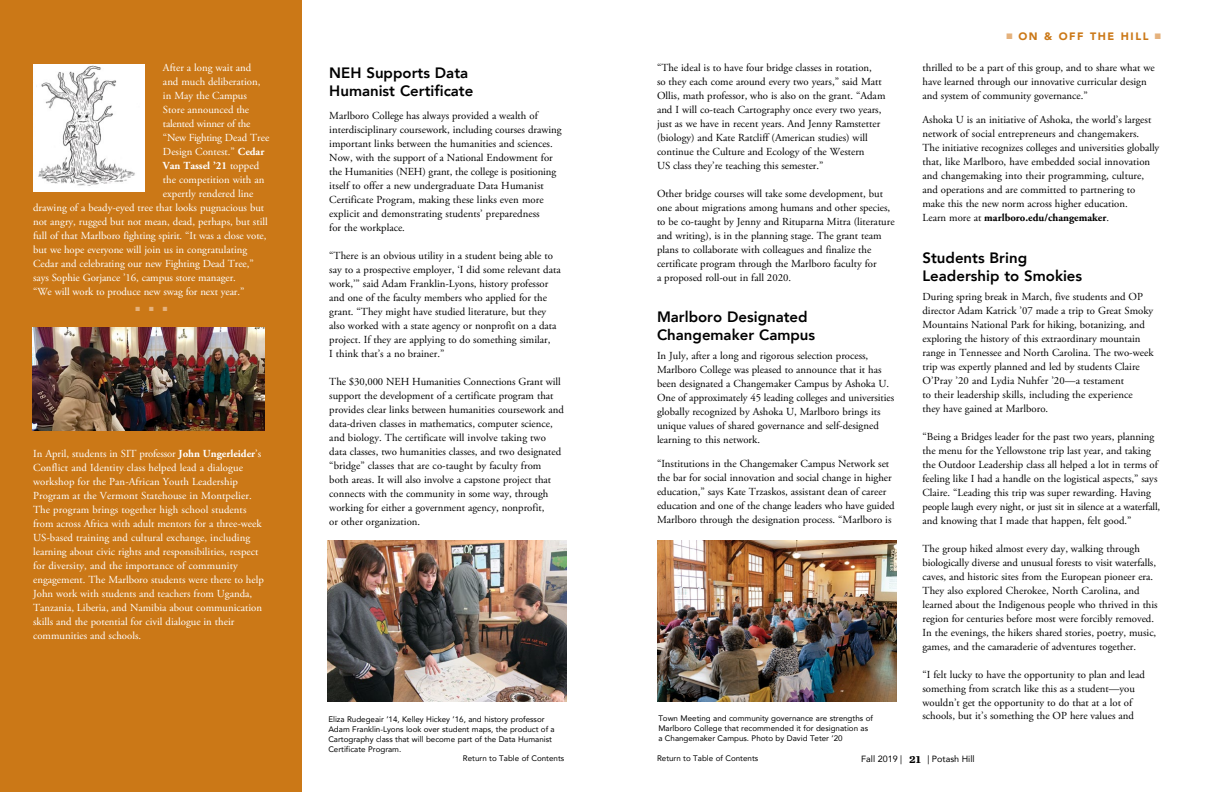
<style>
.page{position:relative;width:1224px;height:792px;background:#fff}
.page>*{position:absolute;margin:0;border:0;box-sizing:border-box;transform-origin:0 0}
.t1{font:800 15px/18px "Avenir";color:#000}
.t2{font:700 11px "Chronicle Text G1";color:#000}
.t3{font:10.8px/14px "Adobe Garamond Pro";color:#000}
.t4{font:10.8px/14px "Adobe Garamond Pro";color:#fff}
.t5{font:10.8px "Adobe Garamond Pro";letter-spacing:-.025em;color:#fff}
.t6{font:700 10.8px "Adobe Garamond Pro";color:#fff}
.t7{font:900 10.8px "Avenir";letter-spacing:.15em;color:#cb7817}
.t8{font:9px "Avenir";color:#000}
.t9{font:8px/10px "Avenir";color:#000}
.t10{font:6px "Zapf Dingbats ITC";color:#e5b27d}
.s1{font-weight:700}
.s2{font-weight:400}
.s3{color:#e5b27d}
</style>
<div class="page">
<div style="left:0;top:0;width:302px;height:792px;background:#cb7817"></div>
<img style="left:33px;top:65px;width:112px;height:127px">
<img style="left:32px;top:327px;width:232px;height:104px">
<img style="left:328px;top:540px;width:238px;height:162px">
<img style="left:658px;top:540px;width:238px;height:162px">
<p class="t4" style="left:163px;top:61px;width:90px">After a long wait and</p>
<p class="t4" style="left:163px;top:75px;width:99px">and much deliberation,</p>
<p class="t4" style="left:163px;top:89px;width:85px">in May the Campus</p>
<p class="t4" style="left:163px;top:103px;width:88px">Store announced the</p>
<p class="t5" style="left:163px;top:117px;width:89px">talented winner of the</p>
<p class="t5" style="left:163px;top:131px;width:108px">“New Fighting Dead Tree</p>
<p class="t4" style="left:163px;top:145px;width:103px">Design Contest.” <span class="s1">Cedar</span></p>
<p class="t6" style="left:163px;top:159px;width:98px">Van Tassel ’21 <span class="s2">topped</span></p>
<p class="t4" style="left:163px;top:173px;width:103px">the competition with an</p>
<p class="t4" style="left:163px;top:187px;width:92px">expertly rendered line</p>
<p class="t4" style="left:33px;top:201px;width:233px">drawing of a beady-eyed tree that looks pugnacious but</p>
<p class="t4" style="left:33px;top:215px;width:236px">not angry, rugged but not mean, dead, perhaps, but still</p>
<p class="t4" style="left:33px;top:229px;width:235px">full of that Marlboro fighting spirit. “It was a close vote,</p>
<p class="t4" style="left:33px;top:243px;width:216px">but we hope everyone will join us in congratulating</p>
<p class="t4" style="left:33px;top:257px;width:222px">Cedar and celebrating our new Fighting Dead Tree,”</p>
<p class="t4" style="left:33px;top:271px;width:204px">says Sophie Gorjance ’16, campus store manager.</p>
<p class="t4" style="left:33px;top:285px;width:213px">“We will work to produce new swag for next year.”</p>
<p class="t10" style="left:163px;top:307px;width:6px">■</p>
<p class="t4" style="left:33px;top:447px;width:232px">In April, students in SIT professor <span class="s1">John Ungerleider</span>’s Conflict and Identity class helped lead a dialogue workshop for the Pan-African Youth Leadership Program at the Vermont Statehouse in Montpelier.<br>The program brings together high school students from across Africa with adult mentors for a three-week US-based training and cultural exchange, including learning about civic rights and responsibilities, respect for diversity, and the importance of community engagement. The Marlboro students were there to help John work with students and teachers from Uganda, Tanzania, Liberia, and Namibia about communication skills and the potential for civil dialogue in their communities and schools.</p>
<p class="t7" style="left:1006px;top:27px;width:156px"><span class="s3">■</span> ON &amp; OFF THE HILL <span class="s3">■</span></p>
<p class="t3" style="left:923px;top:61px;width:234px">thrilled to be a part of this group, and to share what we have learned through our innovative curricular design and system of community governance.”</p>
<p class="t3" style="left:923px;top:113px;width:238px">Ashoka U is an initiative of Ashoka, the world’s largest network of social entrepreneurs and changemakers.<br>The initiative recognizes colleges and universities globally that, like Marlboro, have embedded social innovation and changemaking into their programming, culture, and operations and are committed to partnering to make this the new norm across higher education.<br>Learn more at <span class="s1">marlboro.edu/changemaker</span>.</p>
<h1 class="t1" style="left:922px;top:249px;width:161px">Students Bring<br>Leadership to Smokies</h1>
<p class="t3" style="left:922px;top:290px;width:233px">During spring break in March, five students and OP director Adam Katrick ’07 made a trip to Great Smoky Mountains National Park for hiking, botanizing, and exploring the history of this extraordinary mountain range in Tennessee and North Carolina. The two-week trip was expertly planned and led by students Claire O’Pray ’20 and Lydia Nuhfer ’20—a testament<br>to their leadership skills, including the experience<br>they have gained at Marlboro.</p>
<p class="t3" style="left:922px;top:430px;width:239px">“Being a Bridges leader for the past two years, planning the menu for the Yellowstone trip last year, and taking the Outdoor Leadership class all helped a lot in terms of feeling like I had a handle on the logistical aspects,” says Claire. “Leading this trip was super rewarding. Having people laugh every night, or just sit in silence at a waterfall, and knowing that I made that happen, felt good.”</p>
<p class="t3" style="left:922px;top:542px;width:237px">The group hiked almost every day, walking through biologically diverse and unusual forests to visit waterfalls, caves, and historic sites from the European pioneer era.<br>They also explored Cherokee, North Carolina, and learned about the Indigenous people who thrived in this region for centuries before most were forcibly removed.<br>In the evenings, the hikers shared stories, poetry, music, games, and the camaraderie of adventures together.</p>
<p class="t3" style="left:922px;top:668px;width:224px">“I felt lucky to have the opportunity to plan and lead something from scratch like this as a student—you wouldn’t get the opportunity to do that at a lot of schools, but it’s something the OP here values and</p>
<p class="t3" style="left:657px;top:61px;width:230px">“The ideal is to have four bridge classes in rotation,<br>so they each come around every two years,” said Matt Ollis, math professor, who is also on the grant. “Adam and I will co-teach Cartography once every two years, just as we have in recent years. And Jenny Ramstetter (biology) and Kate Ratcliff (American studies) will continue the Culture and Ecology of the Western<br>US class they’re teaching this semester.”</p>
<p class="t3" style="left:657px;top:187px;width:239px">Other bridge courses will take some development, but one about migrations among humans and other species, to be co-taught by Jenny and Rituparna Mitra (literature and writing), is in the planning stage. The grant team plans to collaborate with colleagues and finalize the certificate program through the Marlboro faculty for<br>a proposed roll-out in fall 2020.</p>
<h1 class="t1" style="left:657px;top:308px;width:160px">Marlboro Designated<br>Changemaker Campus</h1>
<p class="t3" style="left:657px;top:349px;width:239px">In July, after a long and rigorous selection process, Marlboro College was pleased to announce that it has been designated a Changemaker Campus by Ashoka U.<br>One of approximately 45 leading colleges and universities globally recognized by Ashoka U, Marlboro brings its unique values of shared governance and self-designed learning to this network.</p>
<p class="t3" style="left:657px;top:457px;width:239px">“Institutions in the Changemaker Campus Network set the bar for social innovation and social change in higher education,” says Kate Trzaskos, assistant dean of career education and one of the change leaders who have guided Marlboro through the designation process. “Marlboro is</p>
<h1 class="t1" style="left:329px;top:64px;width:146px">NEH Supports Data<br>Humanist Certificate</h1>
<p class="t3" style="left:329px;top:109px;width:234px">Marlboro College has always provided a wealth of interdisciplinary coursework, including courses drawing important links between the humanities and sciences.<br>Now, with the support of a National Endowment for the Humanities (NEH) grant, the college is positioning itself to offer a new undergraduate Data Humanist Certificate Program, making these links even more explicit and demonstrating students’ preparedness<br>for the workplace.</p>
<p class="t3" style="left:329px;top:249px;width:233px">“There is an obvious utility in a student being able to say to a prospective employer, ‘I did some relevant data work,’” said Adam Franklin-Lyons, history professor and one of the faculty members who applied for the grant. “They might have studied literature, but they also worked with a state agency or nonprofit on a data project. If they are applying to do something similar,<br>I think that’s a no brainer.”</p>
<p class="t3" style="left:329px;top:375px;width:236px">The $30,000 NEH Humanities Connections Grant will support the development of a certificate program that provides clear links between humanities coursework and data-driven classes in mathematics, computer science, and biology. The certificate will involve taking two data classes, two humanities classes, and two designated “bridge” classes that are co-taught by faculty from<br>both areas. It will also involve a capstone project that connects with the community in some way, through working for either a government agency, nonprofit,<br>or other organization.</p>
<p class="t9" style="left:658px;top:713px;width:216px">Town Meeting and community governance are strengths of<br>Marlboro College that recommended it for designation as a Changemaker Campus. Photo by David Teter ’20</p>
<p class="t9" style="left:328px;top:714px;width:228px">Eliza Rudegeair ’14, Kelley Hickey ’16, and history professor Adam Franklin-Lyons look over student maps, the product of a Cartography class that will become part of the Data Humanist Certificate Program.</p>
<p class="t9" style="left:463px;top:753px;width:103px">Return to Table of Contents</p>
<p class="t9" style="left:657px;top:753px;width:103px">Return to Table of Contents</p>
<p class="t8" style="left:861px;top:752px;width:43px">Fall 2019 |</p>
<p class="t8" style="left:927px;top:752px;width:49px">| Potash Hill</p>
<p class="t2" style="left:909px;top:750px;width:13px">21</p>
</div>
